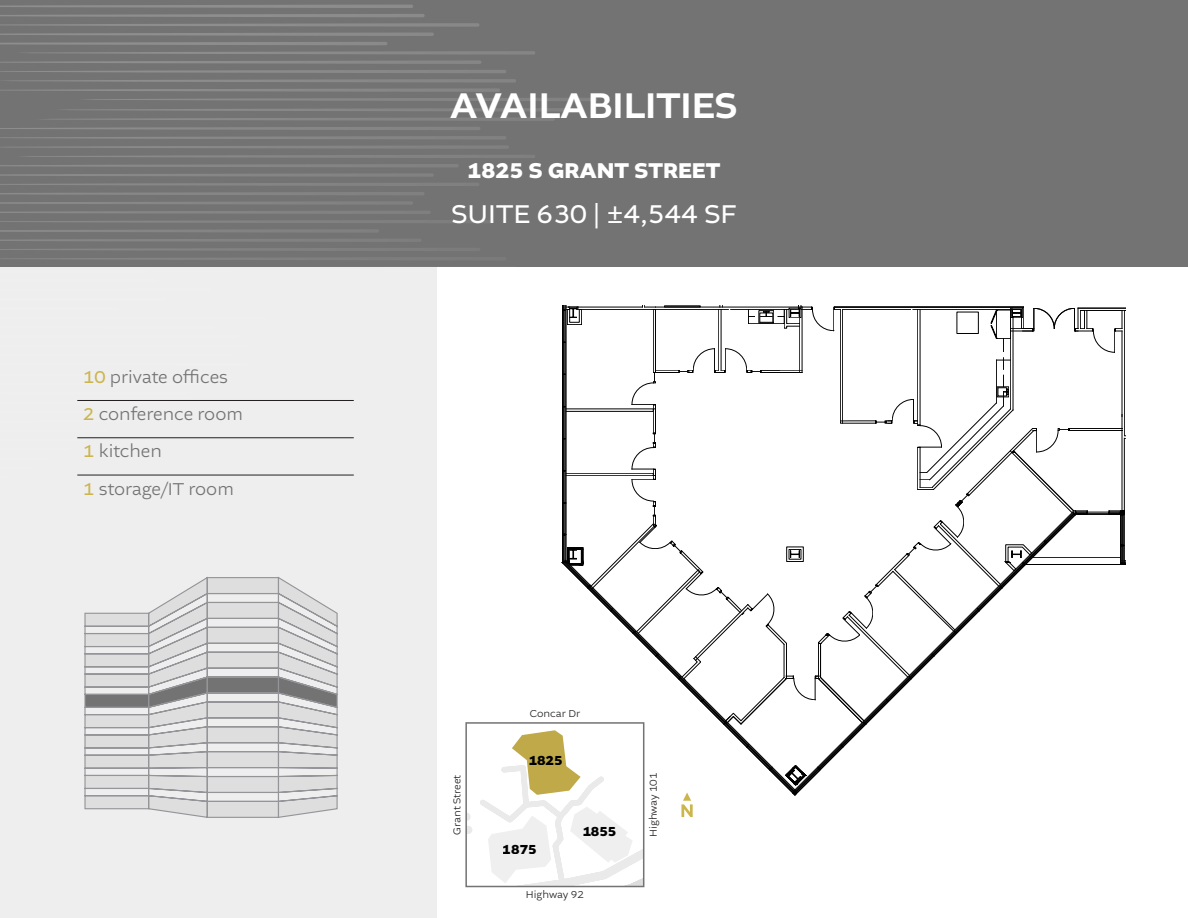
<style>
.page{position:relative;width:1188px;height:918px;background:#fff}
.page>*{position:absolute;margin:0;border:0;box-sizing:border-box;transform-origin:0 0}
.t1{font:500 37.5px "Altivo";color:#fff}
.t2{font:27px "Altivo";color:#fff}
.t3{font:700 22.5px "Altivo";color:#fff}
.t4{font:300 18px "Altivo";color:#737373}
.t5{font:700 13.8px "Altivo";color:#000}
.t6{font:300 10.5px "Altivo";color:#231f20}
.s1{font-weight:400;color:#ccb54d}
</style>
<div class="page">
<div style="left:0;top:265px;width:437px;height:653px;background:#ededed"></div>
<div style="left:0;top:0;width:1188px;height:267px;background:#737373"></div>
<svg style="left:0;top:239px;width:409px;height:3px"></svg>
<svg style="left:0;top:230px;width:379px;height:2px"></svg>
<svg style="left:0;top:220px;width:449px;height:3px"></svg>
<svg style="left:0;top:211px;width:430px;height:3px"></svg>
<svg style="left:0;top:5px;width:413px;height:3px"></svg>
<svg style="left:0;top:202px;width:413px;height:2px"></svg>
<svg style="left:0;top:14px;width:425px;height:3px"></svg>
<svg style="left:0;top:192px;width:424px;height:3px"></svg>
<svg style="left:0;top:23px;width:479px;height:4px"></svg>
<svg style="left:0;top:183px;width:479px;height:3px"></svg>
<svg style="left:0;top:33px;width:434px;height:3px"></svg>
<svg style="left:0;top:174px;width:433px;height:2px"></svg>
<svg style="left:0;top:42px;width:387px;height:3px"></svg>
<svg style="left:0;top:164px;width:458px;height:3px"></svg>
<svg style="left:16px;top:51px;width:519px;height:4px;fill:#818181"></svg>
<hr style="left:16px;top:155px;width:519px;height:3px;background:#fff;border-radius:2px">
<svg style="left:0;top:61px;width:481px;height:3px"></svg>
<svg style="left:0;top:70px;width:506px;height:3px"></svg>
<svg style="left:0;top:136px;width:509px;height:13px"></svg>
<svg style="left:1px;top:258px;width:368px;height:2px"></svg>
<svg style="left:0;top:127px;width:480px;height:3px"></svg>
<svg style="left:0;top:248px;width:390px;height:3px"></svg>
<svg style="left:0;top:79px;width:516px;height:13px"></svg>
<hr style="left:35px;top:117px;width:520px;height:4px;background:#7f7f7f;border-radius:2px">
<hr style="left:78px;top:98px;width:519px;height:3px;background:#fff;border-radius:2px">
<hr style="left:55px;top:108px;width:519px;height:4px;background:#7f7f7f;border-radius:2px">
<svg style="left:84px;top:576px;width:254px;height:242px"></svg>
<hr style="left:77px;top:400px;width:277px;height:1px;background:#231f20">
<hr style="left:77px;top:438px;width:277px;height:1px;background:#231f20">
<hr style="left:77px;top:475px;width:277px;height:1px;background:#231f20">
<svg style="left:466px;top:305px;width:660px;height:581px"></svg>
<p class="t4" style="left:83px;top:366px;width:146px"><span class="s1">10</span> private offices</p>
<p class="t4" style="left:83px;top:403px;width:161px"><span class="s1">2</span> conference room</p>
<p class="t4" style="left:83px;top:440px;width:80px"><span class="s1">1</span> kitchen</p>
<p class="t4" style="left:83px;top:477px;width:152px"><span class="s1">1</span> storage/IT room</p>
<p class="t1" style="left:450px;top:81px;width:289px">AVAILABILITIES</p>
<p class="t3" style="left:468px;top:155px;width:254px">1825 S GRANT STREET</p>
<p class="t2" style="left:452px;top:196px;width:286px">SUITE 630 | ±4,544 SF</p>
<p class="t6" style="left:530px;top:707px;width:52px">Concar Dr</p>
<p class="t5" style="left:529px;top:751px;width:36px">1825</p>
<p class="t6" style="left:450px;top:835px;width:62px;rotate:-90deg">Grant Street</p>
<p class="t6" style="left:647px;top:837px;width:66px;rotate:-90deg">Highway 101</p>
<p class="t5" style="left:582px;top:822px;width:36px">1855</p>
<p class="t5" style="left:503px;top:840px;width:36px">1875</p>
<p class="t6" style="left:526px;top:888px;width:59px">Highway 92</p>
</div>
